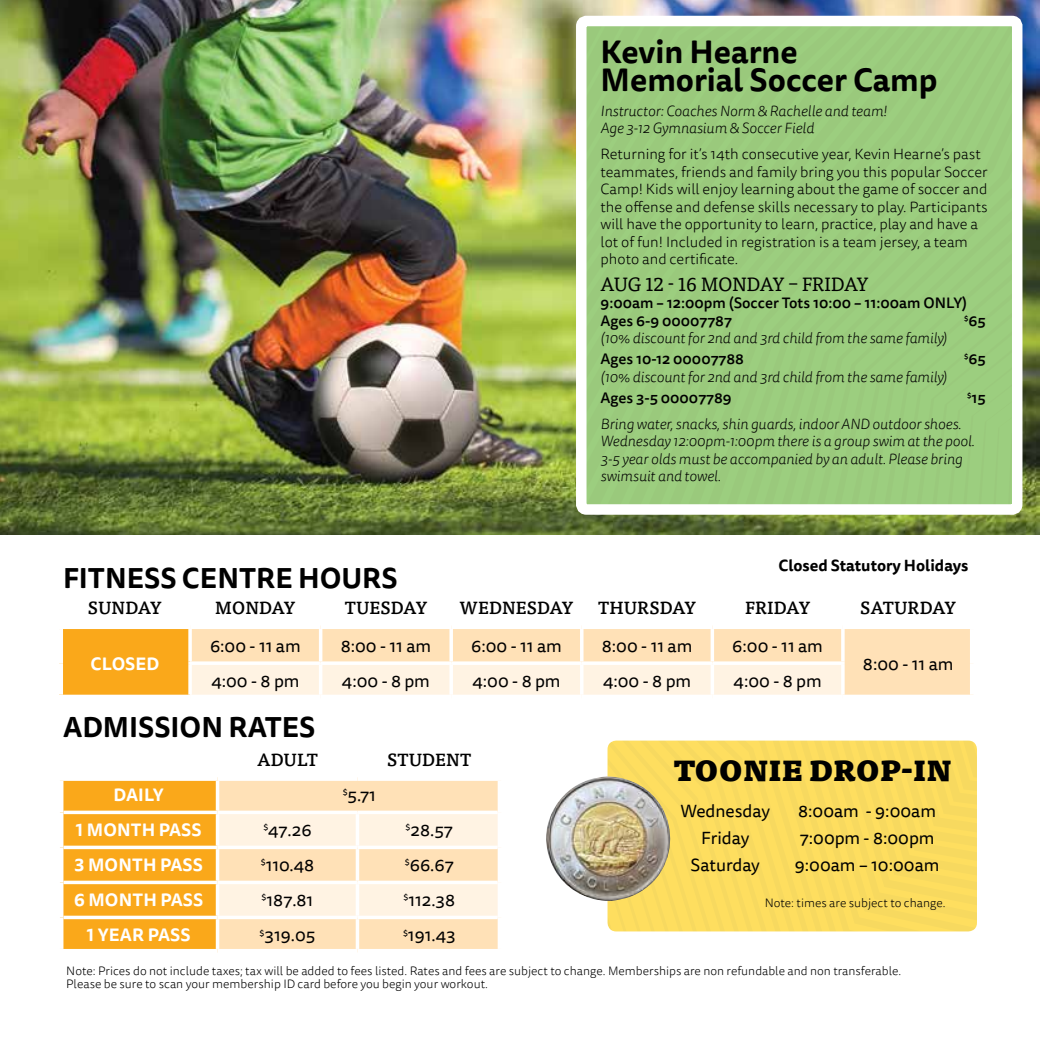
<style>
.page{position:relative;width:1040px;height:1040px;background:#fff}
.page>*{position:absolute;margin:0;border:0;box-sizing:border-box;transform-origin:0 0}
.t1{font:700 31.5px/28px "Tisa Sans Pro";color:#000}
.t2{font:700 28px "Tisa Sans Pro";color:#000}
.t3{font:900 28px "Tisa Pro";letter-spacing:.01em;color:#000}
.t4{font:19.25px "Tisa Pro";letter-spacing:.005em;color:#000}
.t5{font:17.5px "Tisa Sans Pro";color:#000}
.t6{font:500 17.5px "Tisa Pro";letter-spacing:.01em;color:#000}
.t7{font:700 17.5px "Tisa Sans Pro";letter-spacing:.01em;color:#fff}
.t8{font:700 15.75px "Tisa Sans Pro";color:#000}
.t9{font:italic 300 14.88px/17.5px "Tisa Sans Pro";color:#000}
.t10{font:300 14.88px/17.5px "Tisa Sans Pro";color:#000}
.t11{font:500 14.88px/17.5px "Tisa Sans Pro";color:#000}
.t12{font:300 12.25px/12.2px "Tisa Sans Pro";color:#000}
</style>
<div class="page">
<img style="left:0;top:0;width:1039px;height:534px">
<div style="left:587px;top:27px;width:10px;height:476px;background:#9ac97c"></div>
<div style="left:597px;top:27px;width:21px;height:476px;background:#9ac97c"></div>
<div style="left:618px;top:27px;width:21px;height:476px;background:#9ac97c"></div>
<div style="left:639px;top:27px;width:21px;height:476px;background:#9ac97c"></div>
<div style="left:660px;top:27px;width:20px;height:476px;background:#9ac97c"></div>
<div style="left:680px;top:27px;width:20px;height:476px;background:#9ac97c"></div>
<div style="left:700px;top:27px;width:311px;height:476px;background:#9ac97c"></div>
<div style="left:720px;top:50px;width:291px;height:453px;background:#9ac97d"></div>
<div style="left:739px;top:81px;width:272px;height:422px;background:#9aca7d"></div>
<div style="left:758px;top:117px;width:253px;height:386px;background:#9aca7d"></div>
<div style="left:776px;top:158px;width:235px;height:345px;background:#9bcc7d"></div>
<div style="left:794px;top:192px;width:217px;height:311px;background:#9ccd7e"></div>
<div style="left:812px;top:214px;width:199px;height:289px;background:#9cce7e"></div>
<div style="left:830px;top:235px;width:181px;height:268px;background:#9cce7f"></div>
<div style="left:847px;top:255px;width:164px;height:248px;background:#9cce7f"></div>
<div style="left:576px;top:16px;width:446px;height:498px;border:10px solid #fff;border-radius:5px"></div>
<svg style="left:63px;top:780px;width:434px;height:168px;background:#fdd28c"></svg>
<hr style="left:216px;top:780px;width:3px;height:30px;background:#fff">
<svg style="left:63px;top:810px;width:154px;height:4px"></svg>
<svg style="left:217px;top:810px;width:140px;height:4px"></svg>
<hr style="left:216px;top:814px;width:3px;height:31px;background:#fff">
<svg style="left:357px;top:810px;width:140px;height:4px"></svg>
<hr style="left:356px;top:814px;width:3px;height:31px;background:#fff">
<svg style="left:63px;top:845px;width:154px;height:4px"></svg>
<svg style="left:217px;top:845px;width:140px;height:4px"></svg>
<hr style="left:216px;top:849px;width:3px;height:31px;background:#fff">
<svg style="left:357px;top:845px;width:140px;height:4px"></svg>
<hr style="left:356px;top:849px;width:3px;height:31px;background:#fff">
<svg style="left:63px;top:880px;width:154px;height:4px"></svg>
<svg style="left:217px;top:880px;width:140px;height:4px"></svg>
<hr style="left:216px;top:884px;width:3px;height:31px;background:#fff">
<svg style="left:357px;top:880px;width:140px;height:4px"></svg>
<hr style="left:356px;top:884px;width:3px;height:31px;background:#fff">
<svg style="left:63px;top:915px;width:154px;height:4px"></svg>
<svg style="left:217px;top:915px;width:140px;height:4px"></svg>
<hr style="left:216px;top:919px;width:3px;height:29px;background:#fff">
<svg style="left:357px;top:915px;width:140px;height:4px"></svg>
<hr style="left:356px;top:919px;width:3px;height:29px;background:#fff">
<div style="left:60px;top:625px;width:130px;height:73px;background:#faa81a"></div>
<div style="left:192px;top:626px;width:778px;height:68px;background:#ffe1b7"></div>
<div style="left:192px;top:663px;width:649px;height:31px;background:#fff3e3"></div>
<div style="left:56px;top:622px;width:134px;height:7px;background:#fff"></div>
<div style="left:56px;top:629px;width:7px;height:34px;background:#fff"></div>
<div style="left:190px;top:622px;width:130px;height:7px;background:#fff"></div>
<div style="left:321px;top:622px;width:130px;height:7px;background:#fff"></div>
<div style="left:451px;top:622px;width:130px;height:7px;background:#fff"></div>
<div style="left:581px;top:622px;width:131px;height:7px;background:#fff"></div>
<div style="left:712px;top:622px;width:130px;height:7px;background:#fff"></div>
<div style="left:843px;top:622px;width:133px;height:7px;background:#fff"></div>
<div style="left:56px;top:663px;width:7px;height:31px;background:#fff"></div>
<div style="left:56px;top:694px;width:134px;height:7px;background:#fff"></div>
<svg style="left:188px;top:629px;width:4px;height:32px"></svg>
<hr style="left:319px;top:629px;width:3px;height:32px;background:#fff">
<svg style="left:449px;top:629px;width:4px;height:32px"></svg>
<hr style="left:580px;top:629px;width:3px;height:32px;background:#fff">
<svg style="left:710px;top:629px;width:4px;height:32px"></svg>
<hr style="left:841px;top:629px;width:3px;height:32px;background:#fff">
<svg style="left:188px;top:661px;width:132px;height:4px"></svg>
<svg style="left:188px;top:665px;width:2px;height:29px"></svg>
<svg style="left:321px;top:661px;width:130px;height:4px"></svg>
<hr style="left:319px;top:665px;width:3px;height:29px;background:#fff">
<svg style="left:451px;top:661px;width:130px;height:4px"></svg>
<svg style="left:449px;top:665px;width:4px;height:29px"></svg>
<svg style="left:581px;top:661px;width:131px;height:4px"></svg>
<hr style="left:580px;top:665px;width:3px;height:29px;background:#fff">
<svg style="left:712px;top:661px;width:132px;height:4px"></svg>
<svg style="left:710px;top:665px;width:4px;height:29px"></svg>
<hr style="left:841px;top:665px;width:3px;height:29px;background:#fff">
<div style="left:607px;top:740px;width:369px;height:191px;background:#fcdd5f"></div>
<img style="left:546px;top:776px;width:128px;height:125px">
<h1 class="t1" style="left:600px;top:38px;width:338px">Kevin Hearne<br>Memorial Soccer Camp</h1>
<p class="t9" style="left:600px;top:102px;width:288px">Instructor: Coaches Norm &amp; Rachelle and team!<br>Age 3-12 Gymnasium &amp; Soccer Field</p>
<p class="t10" style="left:600px;top:146px;width:389px">Returning for it’s 14th consecutive year, Kevin Hearne’s past teammates, friends and family bring you this popular Soccer Camp! Kids will enjoy learning about the game of soccer and the offense and defense skills necessary to play. Participants will have the opportunity to learn, practice, play and have a lot of fun! Included in registration is a team jersey, a team photo and certificate.</p>
<p class="t4" style="left:600px;top:270px;width:269px">AUG 12 - 16 MONDAY – FRIDAY</p>
<p class="t11" style="left:600px;top:294px;width:368px">9:00am – 12:00pm (Soccer Tots 10:00 – 11:00am ONLY)<br>Ages 6-9 00007787</p>
<p class="t11" style="left:964px;top:312px;width:23px"><sup>$</sup>65</p>
<h2 class="t2" style="left:63px;top:558px;width:336px">FITNESS CENTRE HOURS</h2>
<p class="t9" style="left:600px;top:330px;width:348px">(10% discount for 2nd and 3rd child from the same family)</p>
<p class="t11" style="left:600px;top:350px;width:145px">Ages 10-12 00007788</p>
<p class="t11" style="left:964px;top:350px;width:23px"><sup>$</sup>65</p>
<p class="t9" style="left:600px;top:368px;width:348px">(10% discount for 2nd and 3rd child from the same family)</p>
<p class="t11" style="left:600px;top:389px;width:133px">Ages 3-5 00007789</p>
<p class="t11" style="left:967px;top:389px;width:20px"><sup>$</sup>15</p>
<p class="t9" style="left:600px;top:415px;width:375px">Bring water, snacks, shin guards, indoor AND outdoor shoes.<br>Wednesday 12:00pm-1:00pm there is a group swim at the pool.<br>3-5 year olds must be accompanied by an adult. Please bring swimsuit and towel.</p>
<p class="t8" style="left:778px;top:553px;width:191px">Closed Statutory Holidays</p>
<p class="t6" style="left:88px;top:594px;width:75px">SUNDAY</p>
<p class="t6" style="left:215px;top:594px;width:82px">MONDAY</p>
<p class="t6" style="left:345px;top:594px;width:84px">TUESDAY</p>
<p class="t6" style="left:459px;top:594px;width:115px">WEDNESDAY</p>
<p class="t6" style="left:598px;top:594px;width:99px">THURSDAY</p>
<p class="t6" style="left:745px;top:594px;width:67px">FRIDAY</p>
<p class="t6" style="left:860px;top:594px;width:97px">SATURDAY</p>
<p class="t7" style="left:90px;top:650px;width:70px">CLOSED</p>
<p class="t5" style="left:210px;top:634px;width:92px">6:00 - 11 am</p>
<p class="t5" style="left:341px;top:634px;width:92px">8:00 - 11 am</p>
<p class="t5" style="left:471px;top:634px;width:92px">6:00 - 11 am</p>
<p class="t5" style="left:602px;top:634px;width:92px">8:00 - 11 am</p>
<p class="t5" style="left:732px;top:634px;width:92px">6:00 - 11 am</p>
<p class="t5" style="left:211px;top:669px;width:89px">4:00 - 8 pm</p>
<p class="t5" style="left:342px;top:669px;width:89px">4:00 - 8 pm</p>
<p class="t5" style="left:472px;top:669px;width:89px">4:00 - 8 pm</p>
<p class="t5" style="left:603px;top:669px;width:89px">4:00 - 8 pm</p>
<p class="t5" style="left:733px;top:669px;width:89px">4:00 - 8 pm</p>
<h2 class="t2" style="left:63px;top:706px;width:254px">ADMISSION RATES</h2>
<p class="t5" style="left:863px;top:651px;width:92px">8:00 - 11 am</p>
<p class="t6" style="left:257px;top:746px;width:62px">ADULT</p>
<p class="t6" style="left:387px;top:746px;width:86px">STUDENT</p>
<h2 class="t3" style="left:673px;top:746px;width:280px">TOONIE DROP-IN</h2>
<p class="t5" style="left:680px;top:799px;width:91px">Wednesday</p>
<p class="t5" style="left:798px;top:799px;width:139px">8:00am - 9:00am</p>
<p class="t5" style="left:701px;top:826px;width:49px">Friday</p>
<p class="t5" style="left:799px;top:826px;width:136px">7:00pm - 8:00pm</p>
<p class="t5" style="left:690px;top:853px;width:71px">Saturday</p>
<p class="t5" style="left:794px;top:853px;width:146px">9:00am – 10:00am</p>
<p class="t12" style="left:764px;top:897px;width:182px">Note: times are subject to change.</p>
<p class="t7" style="left:113px;top:782px;width:52px">DAILY</p>
<p class="t5" style="left:343px;top:783px;width:35px"><sup>$</sup>5.71</p>
<p class="t7" style="left:76px;top:817px;width:127px">1 MONTH PASS</p>
<p class="t5" style="left:263px;top:818px;width:50px"><sup>$</sup>47.26</p>
<p class="t5" style="left:405px;top:818px;width:49px"><sup>$</sup>28.57</p>
<p class="t7" style="left:75px;top:852px;width:130px">3 MONTH PASS</p>
<p class="t5" style="left:261px;top:853px;width:55px"><sup>$</sup>110.48</p>
<p class="t5" style="left:405px;top:853px;width:50px"><sup>$</sup>66.67</p>
<p class="t7" style="left:74px;top:887px;width:130px">6 MONTH PASS</p>
<p class="t5" style="left:262px;top:888px;width:53px"><sup>$</sup>187.81</p>
<p class="t5" style="left:403px;top:888px;width:53px"><sup>$</sup>112.38</p>
<p class="t7" style="left:87px;top:922px;width:105px">1 YEAR PASS</p>
<p class="t5" style="left:259px;top:923px;width:57px"><sup>$</sup>319.05</p>
<p class="t5" style="left:403px;top:923px;width:54px"><sup>$</sup>191.43</p>
<p class="t12" style="left:66px;top:965px;width:836px">Note: Prices do not include taxes; tax will be added to fees listed. Rates and fees are subject to change. Memberships are non refundable and non transferable.<br>Please be sure to scan your membership ID card before you begin your workout.</p>
</div>
